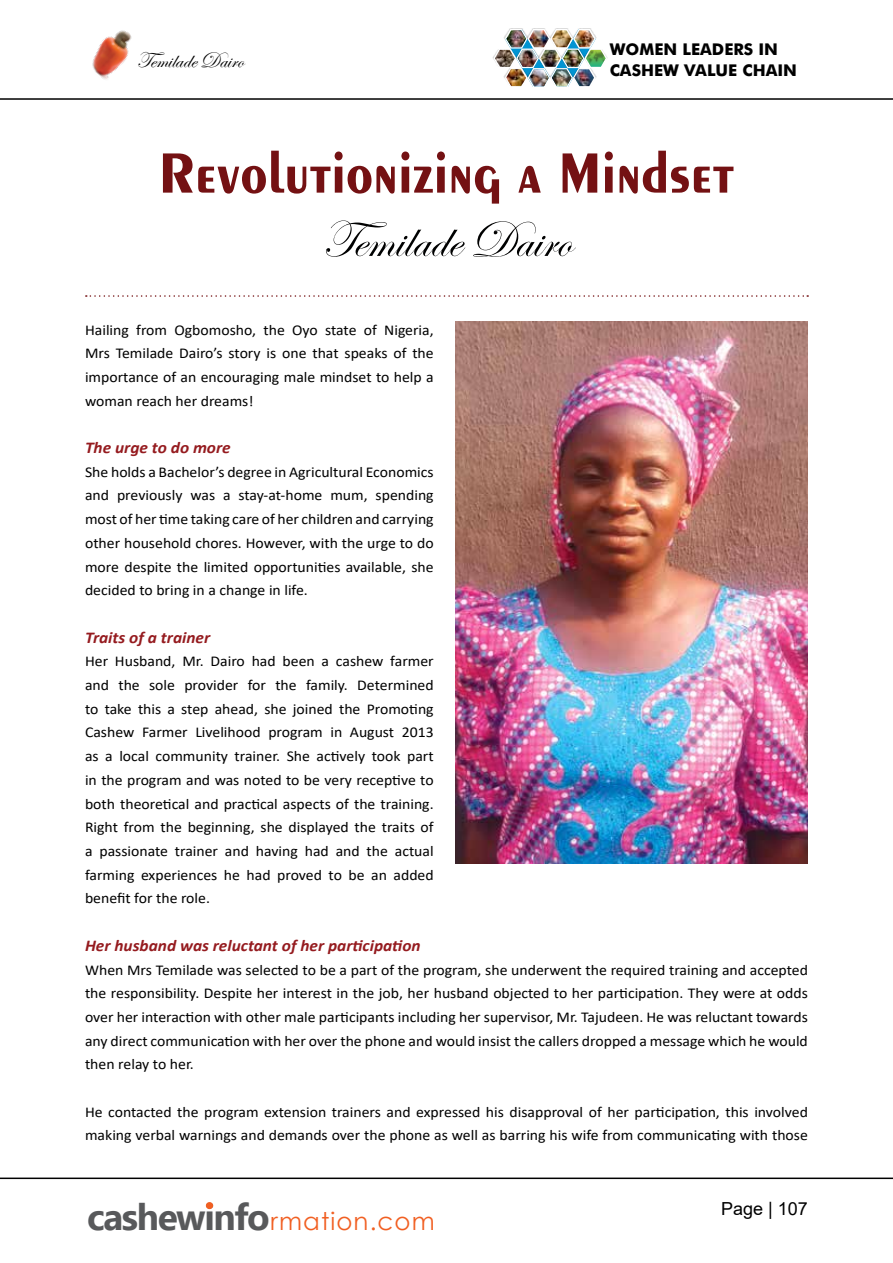
<style>
.page{position:relative;width:893px;height:1263px;background:#fff}
.page>*{position:absolute;margin:0;border:0;box-sizing:border-box;transform-origin:0 0}
.t1{font:700 60px "Exotic 350 BT";color:#741113;scale:.9 1}
.t2{font:52.5px "Edwardian Script ITC";color:#000101}
.t3{font:24.45px "Century Gothic";letter-spacing:.045em;color:#f15f22}
.t4{font:22.5px "Edwardian Script ITC";color:#000101}
.t5{font:18px "Arial";color:#000}
.t6{font:italic 700 16.5px "Calibri";color:#951b1f;scale:1.05 1}
.t7{font:700 16.2px/21.5px "Futura BT";color:#000}
.t8{font:15px/23.7px "Calibri";color:#000;text-align:justify;scale:1.05 1}
.s1{font-family:"Ebrima";font-weight:700;font-size:37.05px;color:#58595b}
</style>
<div class="page">
<hr style="left:0;top:1177px;width:893px;height:2px;background:#000">
<hr style="left:0;top:98px;width:893px;height:2px;background:#000">
<img style="left:92px;top:30px;width:40px;height:50px">
<img style="left:493px;top:29px;width:114px;height:58px">
<img style="left:518px;top:50px;width:19px;height:17px">
<img style="left:563px;top:50px;width:20px;height:17px">
<img style="left:540px;top:50px;width:20px;height:17px">
<img style="left:495px;top:50px;width:20px;height:17px">
<img style="left:586px;top:50px;width:20px;height:17px">
<div style="left:206px;top:1202px;width:7px;height:7px;background:#f15f22;border-radius:50%"></div>
<svg style="left:86px;top:295px;width:722px;height:2px"></svg>
<img style="left:455px;top:322px;width:353px;height:541px">
<h3 class="t4" style="left:137px;top:48px;width:108px">Temilade Dairo</h3>
<p class="t7" style="left:610px;top:38px;width:189px">WOMEN LEADERS IN<br>CASHEW VALUE CHAIN</p>
<h1 class="t1" style="left:159px;top:137px;width:641px">Revolutionizing a Mindset</h1>
<h2 class="t2" style="left:322px;top:211px;width:251px">Temilade Dairo</h2>
<p class="t8" style="left:85px;top:317px;width:334px">Hailing from Ogbomosho, the Oyo state of Nigeria, Mrs Temilade Dairo’s story is one that speaks of the importance of an encouraging male mindset to help a woman reach her dreams!</p>
<p class="t6" style="left:85px;top:436px;width:140px">The urge to do more</p>
<p class="t8" style="left:85px;top:459px;width:334px">She holds a Bachelor’s degree in Agricultural Economics and previously was a stay-at-home mum, spending most of her time taking care of her children and carrying other household chores. However, with the urge to do more despite the limited opportunities available, she decided to bring in a change in life.</p>
<p class="t6" style="left:85px;top:625px;width:121px">Traits of a trainer</p>
<p class="t8" style="left:85px;top:649px;width:334px">Her Husband, Mr. Dairo had been a cashew farmer and the sole provider for the family. Determined to take this a step ahead, she joined the Promoting Cashew Farmer Livelihood program in August 2013 as a local community trainer. She actively took part in the program and was noted to be very receptive to both theoretical and practical aspects of the training.<br>Right from the beginning, she displayed the traits of a passionate trainer and having had and the actual farming experiences he had proved to be an added benefit for the role.</p>
<p class="t6" style="left:85px;top:934px;width:321px">Her husband was reluctant of her participation</p>
<p class="t8" style="left:85px;top:957px;width:690px">When Mrs Temilade was selected to be a part of the program, she underwent the required training and accepted the responsibility. Despite her interest in the job, her husband objected to her participation. They were at odds over her interaction with other male participants including her supervisor, Mr. Tajudeen. He was reluctant towards any direct communication with her over the phone and would insist the callers dropped a message which he would then relay to her.</p>
<p class="t8" style="left:85px;top:1099px;width:690px">He contacted the program extension trainers and expressed his disapproval of her participation, this involved making verbal warnings and demands over the phone as well as barring his wife from communicating with those</p>
<h3 class="t3" style="left:87px;top:1204px;width:349px"><span class="s1">cashewinfo</span>rmation.com</h3>
<p class="t5" style="left:721px;top:1196px;width:88px">Page | 107</p>
</div>
